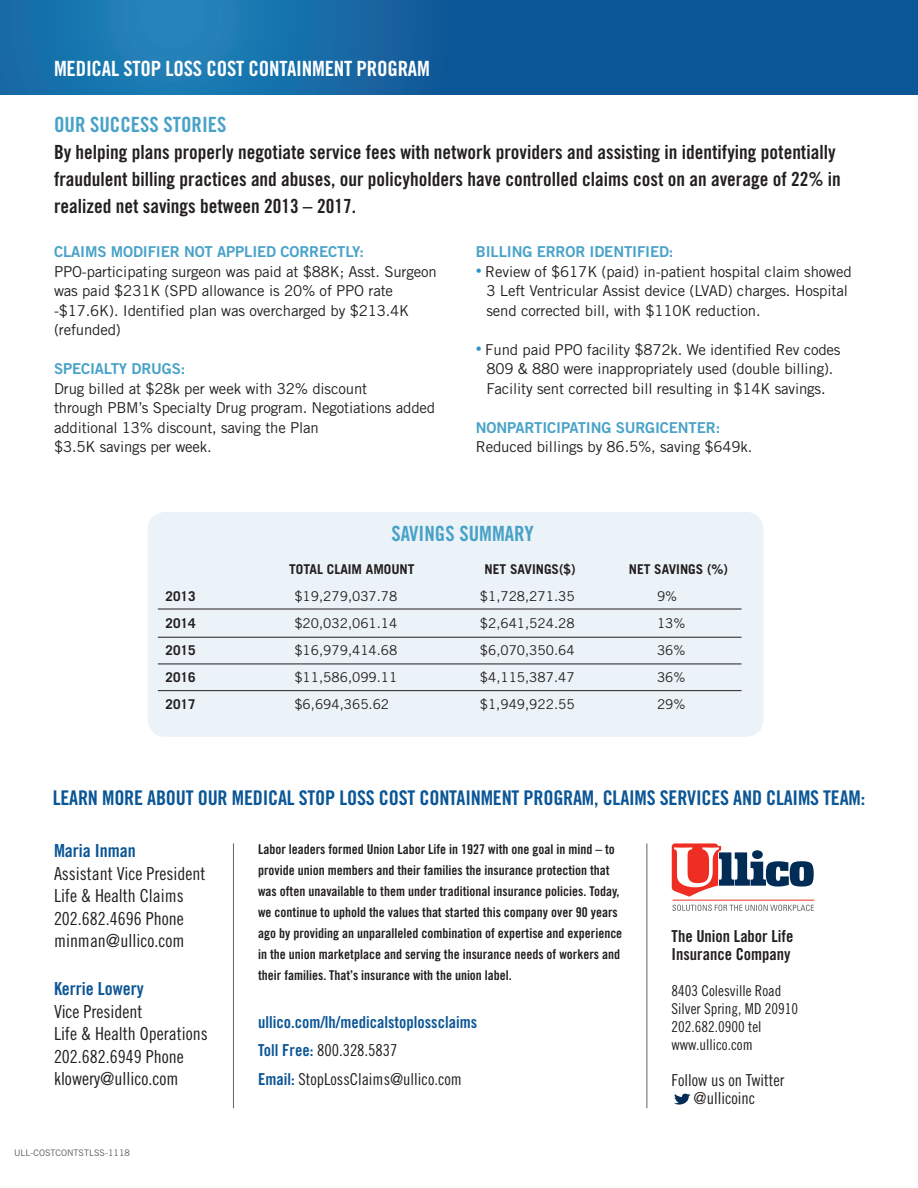
<style>
.page{position:relative;width:918px;height:1188px;background:#fff}
.page>*{position:absolute;margin:0;border:0;box-sizing:border-box;transform-origin:0 0}
.Box_Headers_White{font:21px "Trade Gothic Bold Cond Twenty";letter-spacing:-.01em;color:#fff}
.A-hd{font:21px "Trade Gothic Bold Cond Twenty";color:#48a2c8}
.Box_Hd{font:20.25px "Trade Gothic Bold Cond Twenty";letter-spacing:-.01em;color:#0b5696}
.t1{font:19.5px/27px "Trade Gothic Bold Cond Twenty";color:#231f20}
.contact_Info{font:18px "Trade Gothic Cond Eighteen";color:#231f20}
.contact_Info-2{font:18px "Trade Gothic Bold Cond Twenty";color:#0b5696}
.contact_Info-3{font:16.5px "Trade Gothic Cond Eighteen";color:#231f20}
.contact_Info-4{font:16.5px "Trade Gothic Bold Cond Twenty";color:#0b5696}
.contact_Info-5{font:16.5px/18px "Trade Gothic Bold Cond Twenty";color:#231f20}
.t2{font:15px/19.5px "Trade Gothic";letter-spacing:-.01em;color:#231f20}
.contact_Info-6{font:15px "Trade Gothic Cond Eighteen";color:#231f20}
.t3{font:15px "Trade Gothic Bold Two";letter-spacing:-.01em;color:#48a2c8}
.contact_Info-7{font:13.5px/21px "Trade Gothic Bold Cond Twenty";color:#231f20}
.t4{font:13.5px "Trade Gothic";color:#231f20}
.t5{font:700 13.5px "Trade Gothic";color:#231f20}
.t6{font:9px "Trade Gothic";color:#5a5a5a}
.s1{font-family:"Trade Gothic Bold Two";color:#48a2c8}
.s2{font-size:12px;color:#2e93c7}
.s3{font-family:"Trade Gothic Bold Cond Twenty";color:#0b5696}
</style>
<div class="page">
<svg style="left:0;top:0;width:918px;height:94px;background:#1263a0"></svg>
<hr style="left:233px;top:843px;width:1px;height:265px;background:#636366">
<hr style="left:646px;top:843px;width:1px;height:265px;background:#636366">
<hr style="left:673px;top:900px;width:141px;height:1px;background:#ee2e22">
<svg style="left:672px;top:905px;width:142px;height:6px"></svg>
<svg style="left:672px;top:843px;width:142px;height:54px"></svg>
<svg style="left:674px;top:1094px;width:16px;height:11px"></svg>
<div style="left:148px;top:512px;width:616px;height:225px;background:#ecf3f8;border-radius:18px"></div>
<hr style="left:158px;top:609px;width:584px;height:1px;background:#231f20">
<hr style="left:158px;top:637px;width:584px;height:1px;background:#231f20">
<hr style="left:158px;top:664px;width:584px;height:1px;background:#231f20">
<hr style="left:158px;top:690px;width:584px;height:1px;background:#231f20">
<p class="Box_Headers_White" style="left:54px;top:56px;width:377px">MEDICAL STOP LOSS COST CONTAINMENT PROGRAM</p>
<p class="A-hd" style="left:54px;top:112px;width:174px">OUR SUCCESS STORIES</p>
<p class="t1" style="left:54px;top:139px;width:788px">By helping plans properly negotiate service fees with network providers and assisting in identifying potentially fraudulent billing practices and abuses, our policyholders have controlled claims cost on an average of 22% in realized net savings between 2013 – 2017.</p>
<p class="t2" style="left:54px;top:242px;width:384px"><span class="s1">CLAIMS MODIFIER NOT APPLIED CORRECTLY:<br></span>PPO-participating surgeon was paid at $88K; Asst. Surgeon was paid $231K (SPD allowance is 20% of PPO rate -$17.6K). Identified plan was overcharged by $213.4K (refunded)</p>
<p class="t2" style="left:54px;top:359px;width:383px"><span class="s1">SPECIALTY DRUGS:<br></span>Drug billed at $28k per week with 32% discount<br>through PBM’s Specialty Drug program. Negotiations added additional 13% discount, saving the Plan<br>$3.5K savings per week.</p>
<p class="t3" style="left:476px;top:242px;width:199px">BILLING ERROR IDENTIFIED:</p>
<p class="t2" style="left:486px;top:261px;width:367px;text-indent:-10px"><span class="s2">•</span> Review of $617K (paid) in-patient hospital claim showed<br>3 Left Ventricular Assist device (LVAD) charges. Hospital send corrected bill, with $110K reduction.</p>
<p class="t2" style="left:476px;top:339px;width:366px;text-align:center"><span class="s2">•</span> Fund paid PPO facility $872k. We identified Rev codes<br>809 &amp; 880 were inappropriately used (double billing).<br>Facility sent corrected bill resulting in $14K savings.</p>
<p class="t2" style="left:476px;top:417px;width:278px"><span class="s1">NONPARTICIPATING SURGICENTER:<br></span>Reduced billings by 86.5%, saving $649k.</p>
<p class="A-hd" style="left:391px;top:521px;width:144px">SAVINGS SUMMARY</p>
<p class="t5" style="left:289px;top:561px;width:127px">TOTAL CLAIM AMOUNT</p>
<p class="t5" style="left:485px;top:561px;width:93px">NET SAVINGS($)</p>
<p class="t5" style="left:629px;top:561px;width:101px">NET SAVINGS (%)</p>
<p class="t5" style="left:166px;top:588px;width:32px">2013</p>
<p class="t4" style="left:294px;top:588px;width:105px">$19,279,037.78</p>
<p class="t4" style="left:480px;top:588px;width:96px">$1,728,271.35</p>
<p class="t4" style="left:657px;top:588px;width:22px">9%</p>
<p class="t5" style="left:166px;top:615px;width:32px">2014</p>
<p class="t4" style="left:294px;top:615px;width:105px">$20,032,061.14</p>
<p class="t4" style="left:480px;top:615px;width:96px">$2,641,524.28</p>
<p class="t4" style="left:657px;top:615px;width:30px">13%</p>
<p class="t5" style="left:166px;top:642px;width:32px">2015</p>
<p class="t4" style="left:294px;top:642px;width:105px">$16,979,414.68</p>
<p class="t4" style="left:480px;top:642px;width:96px">$6,070,350.64</p>
<p class="t4" style="left:657px;top:642px;width:30px">36%</p>
<p class="t5" style="left:166px;top:669px;width:32px">2016</p>
<p class="t4" style="left:294px;top:669px;width:105px">$11,586,099.11</p>
<p class="t4" style="left:480px;top:669px;width:96px">$4,115,387.47</p>
<p class="t4" style="left:657px;top:669px;width:30px">36%</p>
<p class="t5" style="left:166px;top:696px;width:32px">2017</p>
<p class="t4" style="left:294px;top:696px;width:96px">$6,694,365.62</p>
<p class="t4" style="left:480px;top:696px;width:96px">$1,949,922.55</p>
<p class="t4" style="left:657px;top:696px;width:30px">29%</p>
<p class="Box_Hd" style="left:53px;top:785px;width:814px">LEARN MORE ABOUT OUR MEDICAL STOP LOSS COST CONTAINMENT PROGRAM, CLAIMS SERVICES AND CLAIMS TEAM:</p>
<p class="contact_Info-2" style="left:54px;top:840px;width:83px">Maria Inman</p>
<p class="contact_Info" style="left:54px;top:863px;width:153px">Assistant Vice President</p>
<p class="contact_Info" style="left:54px;top:885px;width:131px">Life &amp; Health Claims</p>
<p class="contact_Info" style="left:54px;top:908px;width:131px">202.682.4696 Phone</p>
<p class="contact_Info" style="left:54px;top:930px;width:132px">minman@ullico.com</p>
<p class="contact_Info-2" style="left:54px;top:978px;width:91px">Kerrie Lowery</p>
<p class="contact_Info" style="left:54px;top:1001px;width:90px">Vice President</p>
<p class="contact_Info" style="left:54px;top:1023px;width:155px">Life &amp; Health Operations</p>
<p class="contact_Info" style="left:54px;top:1046px;width:131px">202.682.6949 Phone</p>
<p class="contact_Info" style="left:54px;top:1068px;width:126px">klowery@ullico.com</p>
<p class="contact_Info-7" style="left:258px;top:838px;width:366px">Labor leaders formed Union Labor Life in 1927 with one goal in mind – to provide union members and their families the insurance protection that was often unavailable to them under traditional insurance policies. Today, we continue to uphold the values that started this company over 90 years ago by providing an unparalleled combination of expertise and experience in the union marketplace and serving the insurance needs of workers and their families. That’s insurance with the union label.</p>
<p class="contact_Info-4" style="left:258px;top:1012px;width:220px">ullico.com/lh/medicalstoplossclaims</p>
<p class="contact_Info-3" style="left:258px;top:1041px;width:141px"><span class="s3">Toll Free:</span> 800.328.5837</p>
<p class="contact_Info-3" style="left:258px;top:1069px;width:205px"><span class="s3">Email:</span> StopLossClaims@ullico.com</p>
<p class="contact_Info-5" style="left:672px;top:927px;width:123px">The Union Labor Life<br>Insurance Company</p>
<p class="contact_Info-6" style="left:672px;top:982px;width:111px">8403 Colesville Road</p>
<p class="contact_Info-6" style="left:672px;top:1000px;width:128px">Silver Spring, MD 20910</p>
<p class="contact_Info-6" style="left:672px;top:1018px;width:91px">202.682.0900 tel</p>
<p class="contact_Info-6" style="left:672px;top:1036px;width:83px">www.ullico.com</p>
<p class="contact_Info-3" style="left:672px;top:1071px;width:114px">Follow us on Twitter</p>
<p class="contact_Info-3" style="left:694px;top:1089px;width:63px">@ullicoinc</p>
<p class="t6" style="left:14px;top:1147px;width:118px">ULL-COSTCONTSTLSS-1118</p>
</div>
